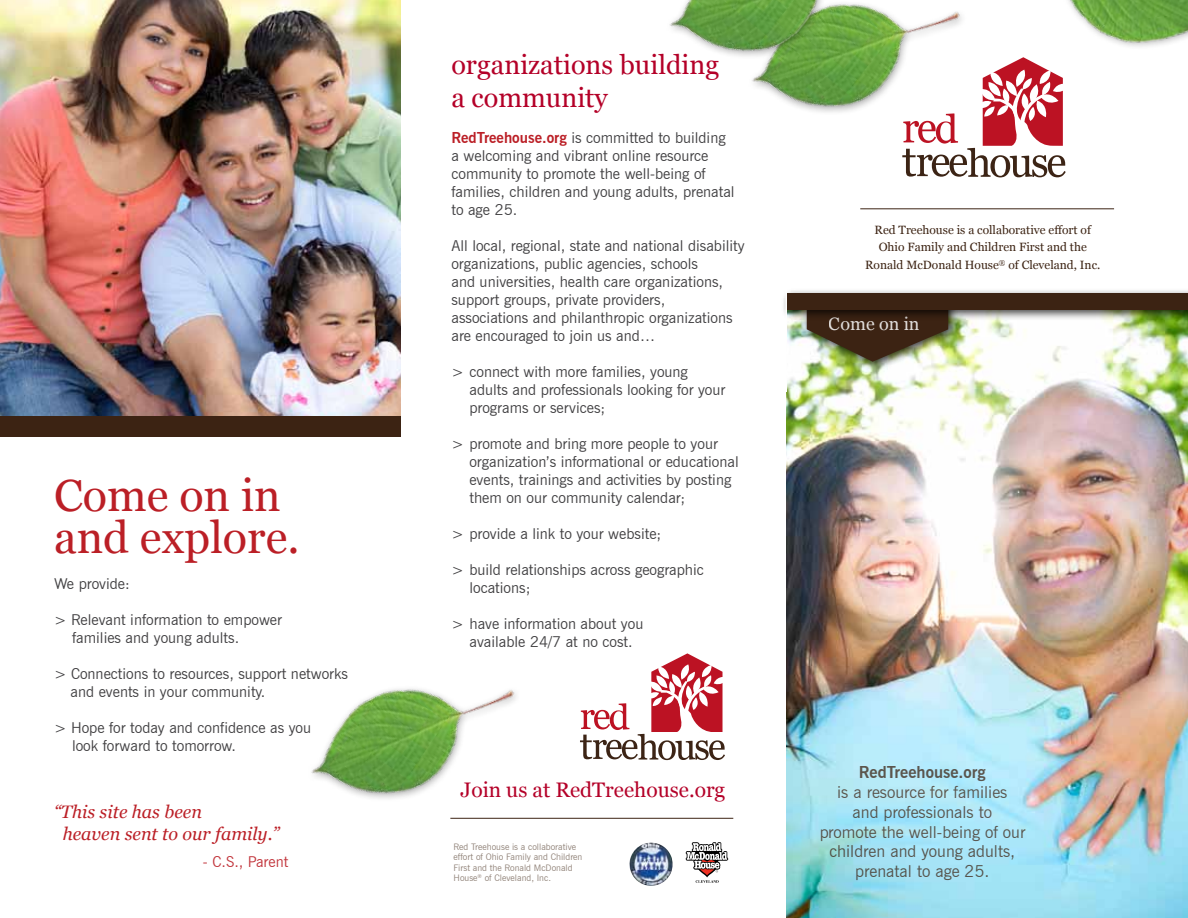
<style>
.page{position:relative;width:1188px;height:918px;background:#fff}
.page>*{position:absolute;margin:0;border:0;box-sizing:border-box;transform-origin:0 0}
.t1{font:45px/42px "Georgia";color:#bb1f26}
.t2{font:27px/32.4px "Georgia";color:#b40028}
.t3{font:21px "Georgia";color:#b40028}
.t4{font:italic 18px/21.6px "Georgia";color:#bb1f26}
.t5{font:18px "Georgia";color:#fff}
.t6{font:16.5px/19.8px "News Gothic BT";color:#3c2313;text-align:center}
.t7{font:700 16.5px "News Gothic BT";color:#3c2313}
.t8{font:15px/18px "News Gothic BT";color:#414042}
.t9{font:15px "News Gothic BT";color:#c2353c}
.t10{font:12px/17.4px "Georgia";color:#3c2313;text-align:center}
.t11{font:10.05px "Georgia";color:#3c2415}
.t12{font:9px/10.5px "News Gothic BT";color:#908278}
.s1{font-weight:700;color:#bb1f26}
</style>
<div class="page">
<img style="left:0;top:0;width:401px;height:416px">
<img style="left:786px;top:321px;width:402px;height:597px">
<svg style="left:906px;top:59px;width:160px;height:118px"></svg>
<svg style="left:580px;top:653px;width:145px;height:107px"></svg>
<hr style="left:860px;top:208px;width:254px;height:1px;background:#3c2313">
<div style="left:801px;top:296px;width:159px;height:76px;background:#000;opacity:.75"></div>
<img style="left:807px;top:321px;width:141px;height:41px">
<img style="left:799px;top:11px;width:166px;height:151px">
<img style="left:311px;top:688px;width:208px;height:130px">
<div style="left:665px;top:0;width:220px;height:60px;background:#000;opacity:.35"></div>
<img style="left:665px;top:0;width:184px;height:107px">
<img style="left:1020px;top:0;width:168px;height:59px">
<svg style="left:686px;top:842px;width:42px;height:41px"></svg>
<img style="left:629px;top:843px;width:44px;height:43px">
<hr style="left:450px;top:818px;width:283px;height:1px;background:#3c2313">
<div style="left:0;top:416px;width:401px;height:20px;background:#3c2313"></div>
<div style="left:781px;top:288px;width:407px;height:33px;background:#000;opacity:.75"></div>
<div style="left:786px;top:293px;width:402px;height:16px;background:#3c2313"></div>
<h1 class="t1" style="left:54px;top:474px;width:247px">Come on in and explore.</h1>
<p class="t8" style="left:54px;top:574px;width:77px">We provide:</p>
<p class="t8" style="left:72px;top:610px;width:211px;text-indent:-18px">&gt; Relevant information to empower families and young adults.</p>
<p class="t8" style="left:70px;top:664px;width:279px;text-indent:-16px">&gt; Connections to resources, support networks and events in your community.</p>
<p class="t8" style="left:72px;top:718px;width:241px;text-indent:-18px">&gt; Hope for today and confidence as you look forward to tomorrow.</p>
<p class="t4" style="left:63px;top:801px;width:218px;text-indent:-9px">“This site has been<br>heaven sent to our family.”</p>
<p class="t9" style="left:203px;top:852px;width:87px">- C.S., Parent</p>
<h2 class="t2" style="left:451px;top:49px;width:269px">organizations building a community</h2>
<p class="t8" style="left:451px;top:128px;width:285px"><span class="s1">RedTreehouse.org</span> is committed to building a welcoming and vibrant online resource community to promote the well-being of families, children and young adults, prenatal to age 25.</p>
<p class="t8" style="left:451px;top:236px;width:295px">All local, regional, state and national disability organizations, public agencies, schools<br>and universities, health care organizations, support groups, private providers, associations and philanthropic organizations are encouraged to join us and…</p>
<p class="t8" style="left:469px;top:362px;width:257px;text-indent:-18px">&gt; connect with more families, young adults and professionals looking for your programs or services;</p>
<p class="t8" style="left:469px;top:434px;width:271px;text-indent:-18px">&gt; promote and bring more people to your organization’s informational or educational events, trainings and activities by posting them on our community calendar;</p>
<p class="t8" style="left:451px;top:524px;width:211px">&gt; provide a link to your website;</p>
<p class="t8" style="left:469px;top:560px;width:236px;text-indent:-18px">&gt; build relationships across geographic locations;</p>
<p class="t8" style="left:451px;top:614px;width:193px;text-align:center">&gt; have information about you available 24/7 at no cost.</p>
<h3 class="t3" style="left:460px;top:778px;width:266px">Join us at RedTreehouse.org</h3>
<p class="t12" style="left:454px;top:841px;width:130px">Red Treehouse is a collaborative effort of Ohio Family and Children<br>First and the Ronald McDonald<br>House<sup>®</sup> of Cleveland, Inc.</p>
<p class="t10" style="left:865px;top:221px;width:237px">Red Treehouse is a collaborative effort of<br>Ohio Family and Children First and the<br>Ronald McDonald House<sup>®</sup> of Cleveland, Inc.</p>
<p class="t11" style="left:1005px;top:260px;width:82px">Program Manager</p>
<p class="t5" style="left:829px;top:314px;width:92px">Come on in</p>
<p class="t7" style="left:859px;top:762px;width:129px">RedTreehouse.org</p>
<p class="t6" style="left:819px;top:782px;width:208px">is a resource for families<br>and professionals to<br>promote the well-being of our children and young adults, prenatal to age 25.</p>
</div>
